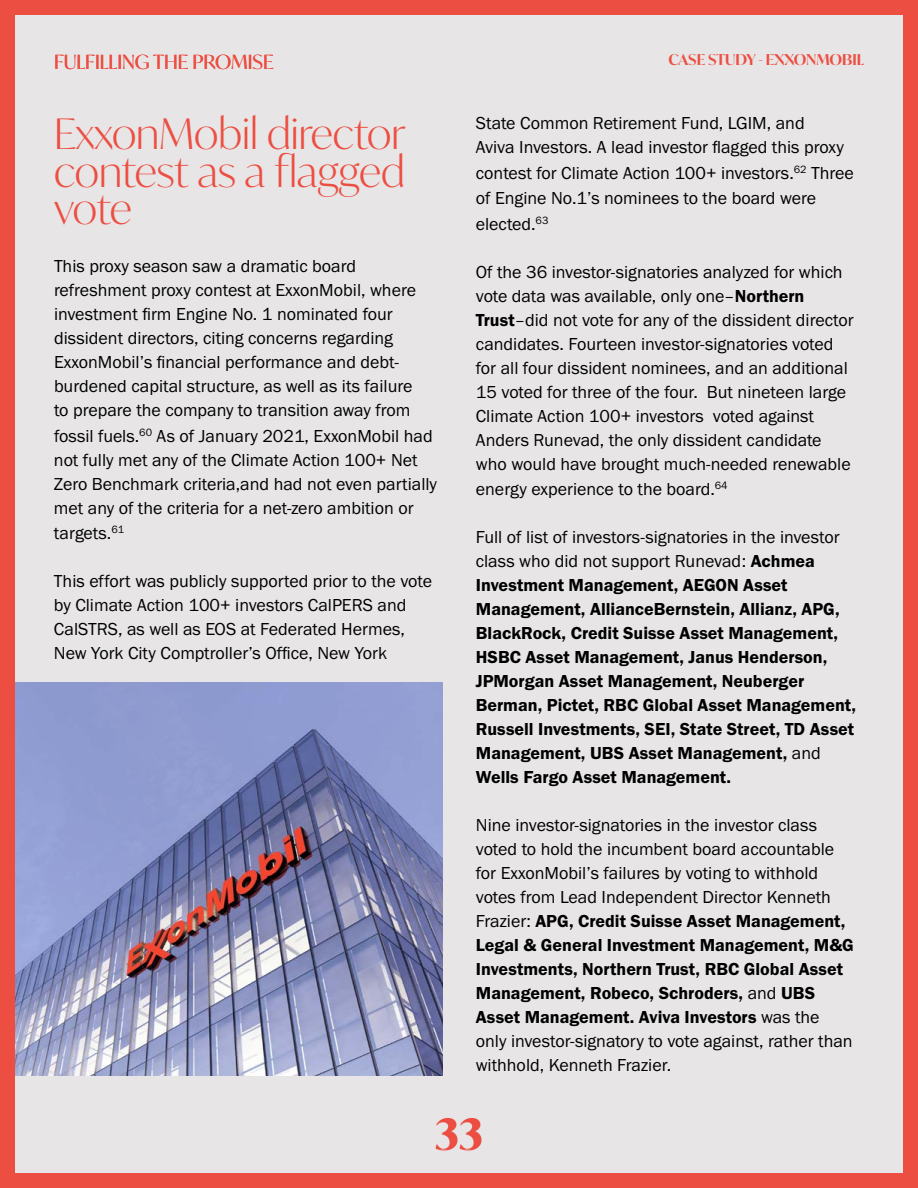
<style>
.page{position:relative;width:918px;height:1188px;background:#fff}
.page>*{position:absolute;margin:0;border:0;box-sizing:border-box;transform-origin:0 0}
.t1{font:300 42px/37.5px "Ivy Mode";color:#ed4e42;text-align:justify}
.t2{font:700 42px "Ivy Mode";color:#ed4e42}
.t3{font:19.5px "Ivy Mode";color:#ed4e42}
.t4{font:18px/24.3px "Franklin Gothic URW Boo";color:#000}
.t5{font:18px/24px "Franklin Gothic URW Dem";color:#000}
.t6{font:600 15px "Ivy Mode";color:#ed4e42}
.s1{font-family:"Franklin Gothic URW Dem"}
.s2{font-family:"Franklin Gothic URW Boo"}
</style>
<div class="page">
<div style="left:8px;top:8px;width:902px;height:1172px;background:#e7e5e5"></div>
<div style="left:0;top:0;width:918px;height:1188px;border:15px solid #ed4e42"></div>
<img style="left:15px;top:683px;width:427px;height:393px">
<p class="t3" style="left:54px;top:49px;width:221px">FULFILLING THE PROMISE</p>
<p class="t6" style="left:668px;top:50px;width:197px">CASE STUDY - EXXONMOBIL</p>
<h1 class="t1" style="left:54px;top:115px;width:353px">ExxonMobil director contest as a flagged vote</h1>
<p class="t4" style="left:54px;top:254px;width:385px">This proxy season saw a dramatic board refreshment proxy contest at ExxonMobil, where investment firm Engine No. 1 nominated four dissident directors, citing concerns regarding ExxonMobil’s financial performance and debt&shy;burdened capital structure, as well as its failure<br>to prepare the company to transition away from fossil fuels.<sup>60</sup> As of January 2021, ExxonMobil had not fully met any of the Climate Action 100+ Net Zero Benchmark criteria,and had not even partially met any of the criteria for a net-zero ambition or targets.<sup>61</sup></p>
<p class="t4" style="left:54px;top:569px;width:380px">This effort was publicly supported prior to the vote by Climate Action 100+ investors CalPERS and CalSTRS, as well as EOS at Federated Hermes, New York City Comptroller’s Office, New York</p>
<p class="t4" style="left:476px;top:110px;width:380px;line-height:25.2px">State Common Retirement Fund, LGIM, and<br>Aviva Investors. A lead investor flagged this proxy contest for Climate Action 100+ investors.<sup>62</sup> Three of Engine No.1’s nominees to the board were elected.<sup>63</sup></p>
<p class="t4" style="left:476px;top:260px;width:379px">Of the 36 investor-signatories analyzed for which vote data was available, only one–<span class="s1">Northern Trust</span>–did not vote for any of the dissident director candidates. Fourteen investor-signatories voted for all four dissident nominees, and an additional 15 voted for three of the four. But nineteen large Climate Action 100+ investors voted against Anders Runevad, the only dissident candidate who would have brought much-needed renewable energy experience to the board.<sup>64</sup></p>
<p class="t4" style="left:476px;top:525px;width:365px">Full of list of investors-signatories in the investor class who did not support Runevad: <span class="s1">Achmea</span></p>
<p class="t5" style="left:476px;top:573px;width:382px">Investment Management, AEGON Asset Management, AllianceBernstein, Allianz, APG, BlackRock, Credit Suisse Asset Management, HSBC Asset Management, Janus Henderson, JPMorgan Asset Management, Neuberger Berman, Pictet, RBC Global Asset Management, Russell Investments, SEI, State Street, TD Asset Management, UBS Asset Management, <span class="s2">and </span>Wells Fargo Asset Management.</p>
<p class="t4" style="left:476px;top:813px;width:360px">Nine investor-signatories in the investor class voted to hold the incumbent board accountable for ExxonMobil’s failures by voting to withhold votes from Lead Independent Director Kenneth</p>
<p class="t5" style="left:476px;top:909px;width:380px"><span class="s2">Frazier:</span> APG, Credit Suisse Asset Management, Legal &amp; General Investment Management, M&amp;G Investments, Northern Trust, RBC Global Asset Management, Robeco, Schroders, <span class="s2">and</span> UBS Asset Management. Aviva Investors <span class="s2">was the</span></p>
<p class="t4" style="left:476px;top:1029px;width:378px">only investor-signatory to vote against, rather than withhold, Kenneth Frazier.</p>
<h1 class="t2" style="left:435px;top:1105px;width:49px">33</h1>
</div>
